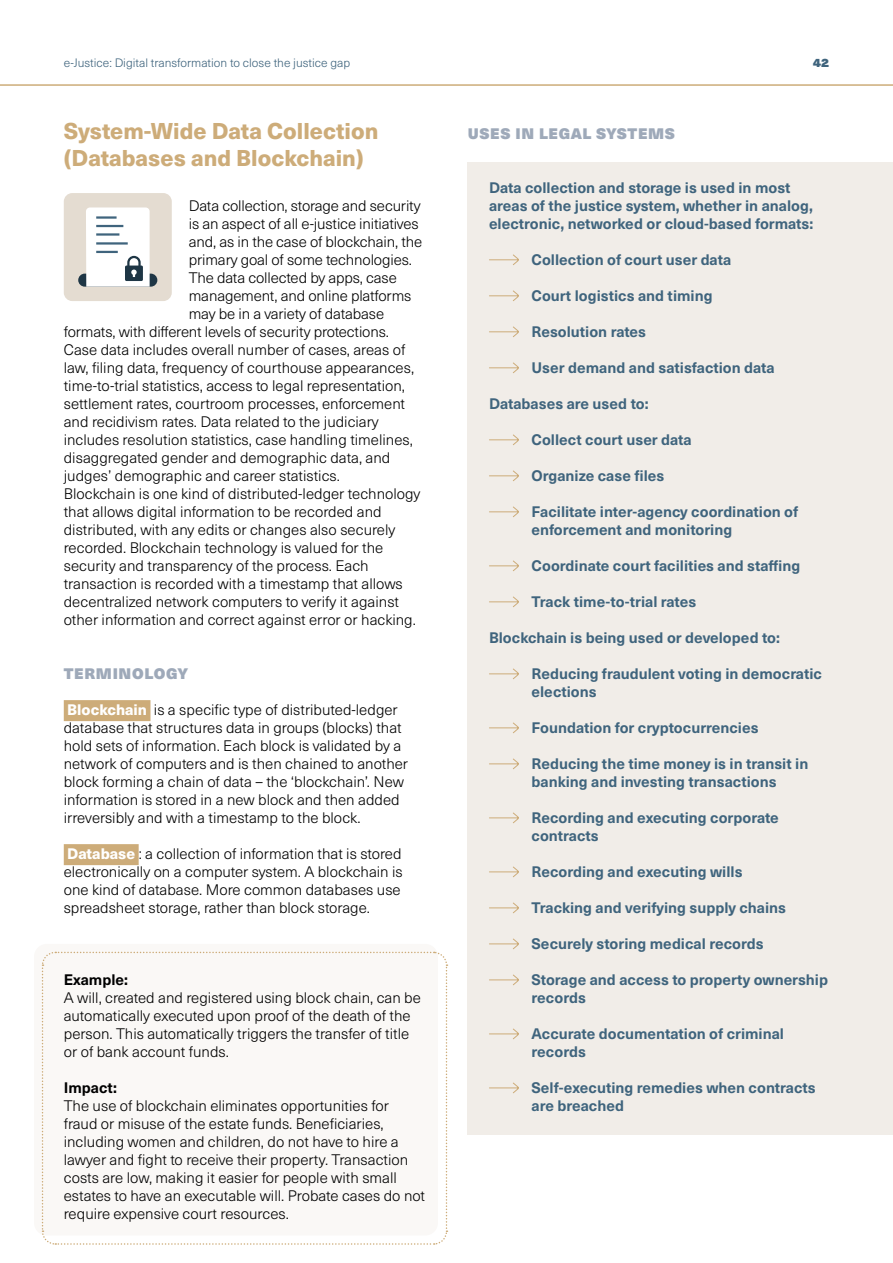
<style>
.page{position:relative;width:893px;height:1263px;background:#fff}
.page>*{position:absolute;margin:0;border:0;box-sizing:border-box;transform-origin:0 0}
.t1{font:800 22.5px/27px "Neue Haas Unica W1 G";color:#cdac79}
.t2{font:300 15px/18px "Neue Haas Unica W1 G";color:#000}
.t3{font:700 15px/18px "Neue Haas Unica W1 G";color:#3f647d}
.t4{font:15px "Neue Haas Unica W1 G X Black";letter-spacing:.045em;color:#9ea9b9}
.t5{font:700 15px "Neue Haas Unica W1 G";color:#000}
.t6{font:300 12px "Neue Haas Unica W1 G";color:#3f647d}
.t7{font:12px "Neue Haas Unica W1 G X Black";color:#3f647d}
.s1{font-weight:800;color:#fff}
</style>
<div class="page">
<hr style="left:0;top:84px;width:893px;height:2px;background:#cdac79">
<div style="left:64px;top:700px;width:86px;height:21px;background:#cdac79"></div>
<div style="left:64px;top:844px;width:75px;height:21px;background:#cdac79"></div>
<div style="left:468px;top:162px;width:425px;height:90px;background:#f1ede8"></div>
<div style="left:468px;top:234px;width:425px;height:54px;background:#f1ede8"></div>
<div style="left:468px;top:270px;width:425px;height:54px;background:#f1ede8"></div>
<div style="left:468px;top:306px;width:425px;height:54px;background:#f1ede8"></div>
<div style="left:468px;top:342px;width:425px;height:54px;background:#f1ede8"></div>
<div style="left:468px;top:378px;width:425px;height:54px;background:#f1ede8"></div>
<div style="left:468px;top:414px;width:425px;height:54px;background:#f1ede8"></div>
<div style="left:468px;top:450px;width:425px;height:54px;background:#f1ede8"></div>
<div style="left:468px;top:486px;width:425px;height:72px;background:#f1ede8"></div>
<div style="left:468px;top:540px;width:425px;height:54px;background:#f1ede8"></div>
<div style="left:468px;top:576px;width:425px;height:54px;background:#f1ede8"></div>
<div style="left:468px;top:612px;width:425px;height:54px;background:#f1ede8"></div>
<div style="left:468px;top:648px;width:425px;height:72px;background:#f1ede8"></div>
<div style="left:468px;top:702px;width:425px;height:54px;background:#f1ede8"></div>
<div style="left:468px;top:738px;width:425px;height:72px;background:#f1ede8"></div>
<div style="left:468px;top:792px;width:425px;height:72px;background:#f1ede8"></div>
<div style="left:468px;top:846px;width:425px;height:54px;background:#f1ede8"></div>
<div style="left:468px;top:882px;width:425px;height:54px;background:#f1ede8"></div>
<div style="left:468px;top:918px;width:425px;height:54px;background:#f1ede8"></div>
<div style="left:468px;top:954px;width:425px;height:72px;background:#f1ede8"></div>
<div style="left:468px;top:1008px;width:425px;height:72px;background:#f1ede8"></div>
<div style="left:468px;top:1062px;width:425px;height:72px;background:#f1ede8"></div>
<svg style="left:489px;top:434px;width:30px;height:11px"></svg>
<svg style="left:489px;top:470px;width:30px;height:12px"></svg>
<svg style="left:489px;top:506px;width:30px;height:12px"></svg>
<svg style="left:489px;top:560px;width:30px;height:12px"></svg>
<svg style="left:489px;top:596px;width:30px;height:12px"></svg>
<svg style="left:489px;top:668px;width:30px;height:12px"></svg>
<svg style="left:489px;top:722px;width:30px;height:12px"></svg>
<svg style="left:489px;top:758px;width:30px;height:12px"></svg>
<svg style="left:489px;top:812px;width:30px;height:12px"></svg>
<svg style="left:489px;top:866px;width:30px;height:12px"></svg>
<svg style="left:489px;top:902px;width:30px;height:12px"></svg>
<svg style="left:489px;top:938px;width:30px;height:12px"></svg>
<svg style="left:489px;top:974px;width:30px;height:12px"></svg>
<svg style="left:489px;top:1028px;width:30px;height:12px"></svg>
<svg style="left:489px;top:1082px;width:30px;height:12px"></svg>
<svg style="left:489px;top:362px;width:30px;height:11px"></svg>
<svg style="left:489px;top:326px;width:30px;height:11px"></svg>
<svg style="left:489px;top:290px;width:30px;height:11px"></svg>
<svg style="left:489px;top:254px;width:30px;height:11px"></svg>
<div style="left:34px;top:944px;width:404px;height:291px;background:#faf8f6;border-radius:13px"></div>
<svg style="left:41px;top:951px;width:407px;height:294px"></svg>
<div style="left:64px;top:193px;width:108px;height:108px;background:#e4dcd1;border-radius:9px"></div>
<div style="left:78px;top:274px;width:79px;height:13px;background:#1e3645;border-radius:6px"></div>
<svg style="left:86px;top:207px;width:64px;height:80px;background:#e5e9eb"></svg>
<p class="t6" style="left:64px;top:54px;width:288px">e-Justice: Digital transformation to close the justice gap</p>
<p class="t7" style="left:813px;top:53px;width:18px">42</p>
<h1 class="t1" style="left:64px;top:116px;width:316px">System-Wide Data Collection (Databases and Blockchain)</h1>
<p class="t2" style="left:189px;top:196px;width:233px">Data collection, storage and security</p>
<p class="t2" style="left:189px;top:214px;width:231px">is an aspect of all e-justice initiatives</p>
<p class="t2" style="left:189px;top:232px;width:235px">and, as in the case of blockchain, the</p>
<p class="t2" style="left:189px;top:250px;width:225px">primary goal of some technologies.</p>
<p class="t2" style="left:189px;top:268px;width:210px">The data collected by apps, case</p>
<p class="t2" style="left:189px;top:286px;width:224px">management, and online platforms</p>
<p class="t2" style="left:189px;top:304px;width:197px">may be in a variety of database</p>
<p class="t2" style="left:64px;top:322px;width:327px">formats, with different levels of security protections.</p>
<p class="t2" style="left:64px;top:340px;width:343px">Case data includes overall number of cases, areas of</p>
<p class="t2" style="left:64px;top:358px;width:352px">law, filing data, frequency of courthouse appearances,</p>
<p class="t2" style="left:64px;top:376px;width:343px">time-to-trial statistics, access to legal representation,</p>
<p class="t2" style="left:64px;top:394px;width:343px">settlement rates, courtroom processes, enforcement</p>
<p class="t2" style="left:64px;top:412px;width:317px">and recidivism rates. Data related to the judiciary</p>
<p class="t2" style="left:64px;top:430px;width:351px">includes resolution statistics, case handling timelines,</p>
<p class="t2" style="left:64px;top:448px;width:328px">disaggregated gender and demographic data, and</p>
<p class="t2" style="left:64px;top:466px;width:278px">judges’ demographic and career statistics.</p>
<p class="t2" style="left:64px;top:484px;width:358px">Blockchain is one kind of distributed-ledger technology</p>
<p class="t2" style="left:64px;top:502px;width:319px">that allows digital information to be recorded and</p>
<p class="t2" style="left:64px;top:520px;width:333px">distributed, with any edits or changes also securely</p>
<p class="t2" style="left:64px;top:538px;width:321px">recorded. Blockchain technology is valued for the</p>
<p class="t2" style="left:64px;top:556px;width:306px">security and transparency of the process. Each</p>
<p class="t2" style="left:64px;top:574px;width:340px">transaction is recorded with a timestamp that allows</p>
<p class="t2" style="left:64px;top:592px;width:337px">decentralized network computers to verify it against</p>
<p class="t2" style="left:64px;top:610px;width:354px">other information and correct against error or hacking.</p>
<p class="t4" style="left:64px;top:662px;width:126px">TERMINOLOGY</p>
<p class="t2" style="left:64px;top:700px;width:346px"><span class="s1">Blockchain</span> is a specific type of distributed-ledger database that structures data in groups (blocks) that hold sets of information. Each block is validated by a network of computers and is then chained to another block forming a chain of data – the ‘blockchain’. New information is stored in a new block and then added irreversibly and with a timestamp to the block.</p>
<p class="t2" style="left:64px;top:844px;width:341px"><span class="s1">Database</span> : a collection of information that is stored electronically on a computer system. A blockchain is one kind of database. More common databases use spreadsheet storage, rather than block storage.</p>
<p class="t5" style="left:64px;top:968px;width:66px">Example:</p>
<p class="t2" style="left:64px;top:988px;width:359px">A will, created and registered using block chain, can be automatically executed upon proof of the death of the person. This automatically triggers the transfer of title or of bank account funds.</p>
<p class="t5" style="left:64px;top:1076px;width:55px">Impact:</p>
<p class="t2" style="left:64px;top:1096px;width:363px">The use of blockchain eliminates opportunities for fraud or misuse of the estate funds. Beneficiaries, including women and children, do not have to hire a lawyer and fight to receive their property. Transaction costs are low, making it easier for people with small estates to have an executable will. Probate cases do not require expensive court resources.</p>
<p class="t4" style="left:468px;top:122px;width:209px">USES IN LEGAL SYSTEMS</p>
<p class="t3" style="left:489px;top:178px;width:326px">Data collection and storage is used in most areas of the justice system, whether in analog, electronic, networked or cloud-based formats:</p>
<p class="t3" style="left:531px;top:250px;width:201px">Collection of court user data</p>
<p class="t3" style="left:531px;top:286px;width:183px">Court logistics and timing</p>
<p class="t3" style="left:531px;top:322px;width:116px">Resolution rates</p>
<p class="t3" style="left:531px;top:358px;width:245px">User demand and satisfaction data</p>
<p class="t3" style="left:489px;top:394px;width:161px">Databases are used to:</p>
<p class="t3" style="left:531px;top:430px;width:162px">Collect court user data</p>
<p class="t3" style="left:531px;top:466px;width:134px">Organize case files</p>
<p class="t3" style="left:531px;top:502px;width:268px">Facilitate inter-agency coordination of enforcement and monitoring</p>
<p class="t3" style="left:531px;top:556px;width:270px">Coordinate court facilities and staffing</p>
<p class="t3" style="left:531px;top:592px;width:166px">Track time-to-trial rates</p>
<p class="t3" style="left:489px;top:628px;width:292px">Blockchain is being used or developed to:</p>
<p class="t3" style="left:531px;top:664px;width:292px">Reducing fraudulent voting in democratic elections</p>
<p class="t3" style="left:531px;top:718px;width:229px">Foundation for cryptocurrencies</p>
<p class="t3" style="left:531px;top:754px;width:278px">Reducing the time money is in transit in banking and investing transactions</p>
<p class="t3" style="left:531px;top:808px;width:249px">Recording and executing corporate contracts</p>
<p class="t3" style="left:531px;top:862px;width:213px">Recording and executing wills</p>
<p class="t3" style="left:531px;top:898px;width:256px">Tracking and verifying supply chains</p>
<p class="t3" style="left:531px;top:934px;width:234px">Securely storing medical records</p>
<p class="t3" style="left:531px;top:970px;width:298px">Storage and access to property ownership records</p>
<p class="t3" style="left:531px;top:1024px;width:254px">Accurate documentation of criminal records</p>
<p class="t3" style="left:531px;top:1078px;width:286px">Self-executing remedies when contracts are breached</p>
</div>
